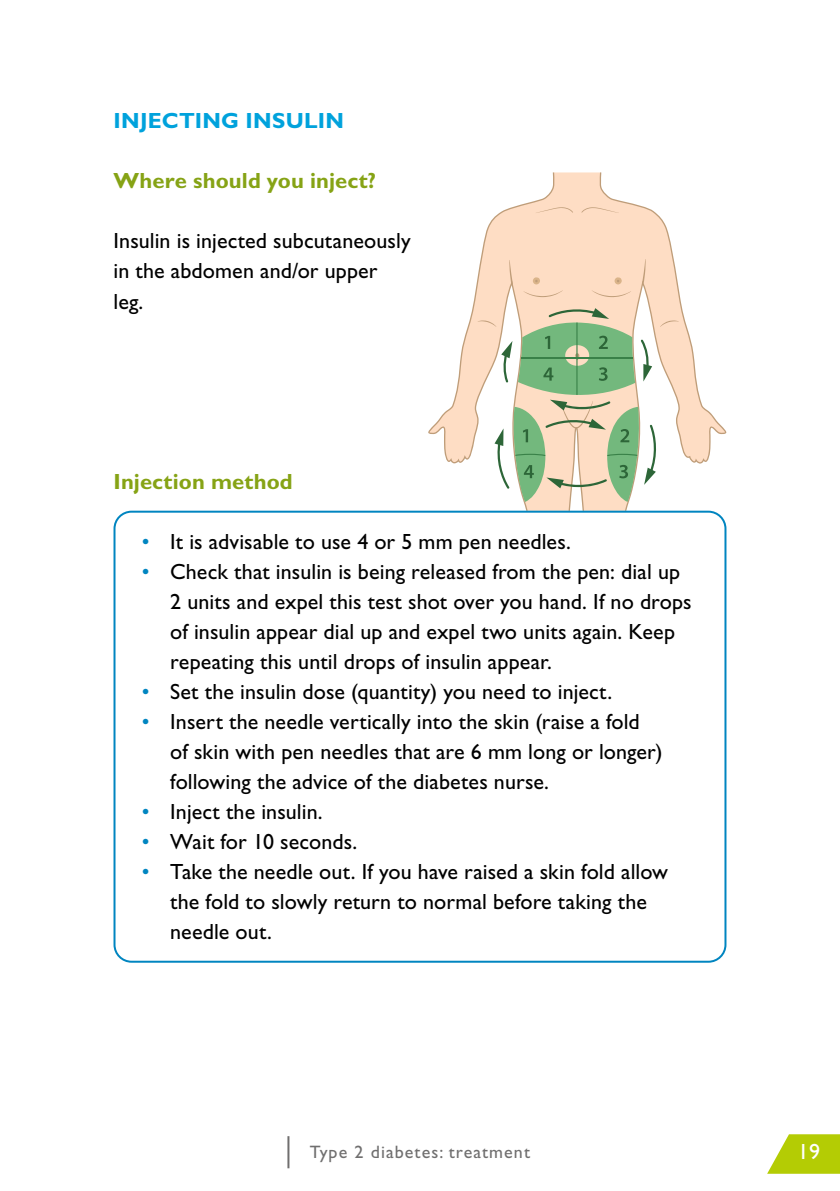
<style>
.page{position:relative;width:840px;height:1191px;background:#fff}
.page>*{position:absolute;margin:0;border:0;box-sizing:border-box;transform-origin:0 0}
.t1{font:22px/30px "Gill Sans Std";letter-spacing:.005em;color:#000}
.t2{font:700 22px "Gill Sans Std";letter-spacing:.005em;color:#86a315}
.t3{font:700 22px "Gill Sans Std";letter-spacing:.015em;color:#00a2dc}
.t4{font:22px "Gill Sans Std";color:#fff}
.t5{font:18px "Gill Sans Std";letter-spacing:.06em;color:#706f6f}
.s1{color:#0085c0}
</style>
<div class="page">
<hr style="left:287px;top:1136px;width:2px;height:32px;background:#706f6f">
<svg style="left:767px;top:1134px;width:72px;height:39px"></svg>
<div style="left:554px;top:172px;width:45px;height:135px;background:#feddc4"></div>
<svg style="left:428px;top:172px;width:126px;height:292px"></svg>
<svg style="left:599px;top:172px;width:127px;height:292px"></svg>
<svg style="left:509px;top:260px;width:3px;height:25px"></svg>
<svg style="left:641px;top:259px;width:4px;height:25px"></svg>
<svg style="left:532px;top:277px;width:7px;height:7px"></svg>
<svg style="left:614px;top:277px;width:7px;height:7px"></svg>
<svg style="left:523px;top:290px;width:39px;height:7px"></svg>
<svg style="left:591px;top:290px;width:39px;height:7px"></svg>
<svg style="left:581px;top:207px;width:37px;height:6px"></svg>
<svg style="left:535px;top:207px;width:37px;height:6px"></svg>
<svg style="left:477px;top:307px;width:201px;height:203px"></svg>
<div style="left:113px;top:510px;width:613px;height:452px;border:2px solid #0085c0;border-radius:17px"></div>
<p class="t3" style="left:113px;top:108px;width:232px">INJECTING INSULIN</p>
<p class="t2" style="left:113px;top:168px;width:264px">Where should you inject?</p>
<p class="t1" style="left:113px;top:226px;width:298px">Insulin is injected subcutaneously in the abdomen and/or upper leg.</p>
<p class="t2" style="left:113px;top:468px;width:181px">Injection method</p>
<p class="t1" style="left:142px;top:526px;width:430px"><span class="s1">•</span> It is advisable to use 4 or 5 mm pen needles.</p>
<p class="t1" style="left:170px;top:556px;width:522px;text-indent:-28px"><span class="s1">•</span> Check that insulin is being released from the pen: dial up 2 units and expel this test shot over you hand. If no drops of insulin appear dial up and expel two units again. Keep repeating this until drops of insulin appear.</p>
<p class="t1" style="left:142px;top:676px;width:471px"><span class="s1">•</span> Set the insulin dose (quantity) you need to inject.</p>
<p class="t1" style="left:170px;top:706px;width:493px;text-indent:-28px"><span class="s1">•</span> Insert the needle vertically into the skin (raise a fold of skin with pen needles that are 6 mm long or longer) following the advice of the diabetes nurse.</p>
<p class="t1" style="left:142px;top:796px;width:182px"><span class="s1">•</span> Inject the insulin.</p>
<p class="t1" style="left:142px;top:826px;width:217px"><span class="s1">•</span> Wait for 10 seconds.</p>
<p class="t1" style="left:170px;top:856px;width:499px;text-indent:-28px"><span class="s1">•</span> Take the needle out. If you have raised a skin fold allow the fold to slowly return to normal before taking the needle out.</p>
<p class="t5" style="left:310px;top:1141px;width:221px">Type 2 diabetes: treatment</p>
<p class="t4" style="left:797px;top:1138px;width:23px">19</p>
</div>
